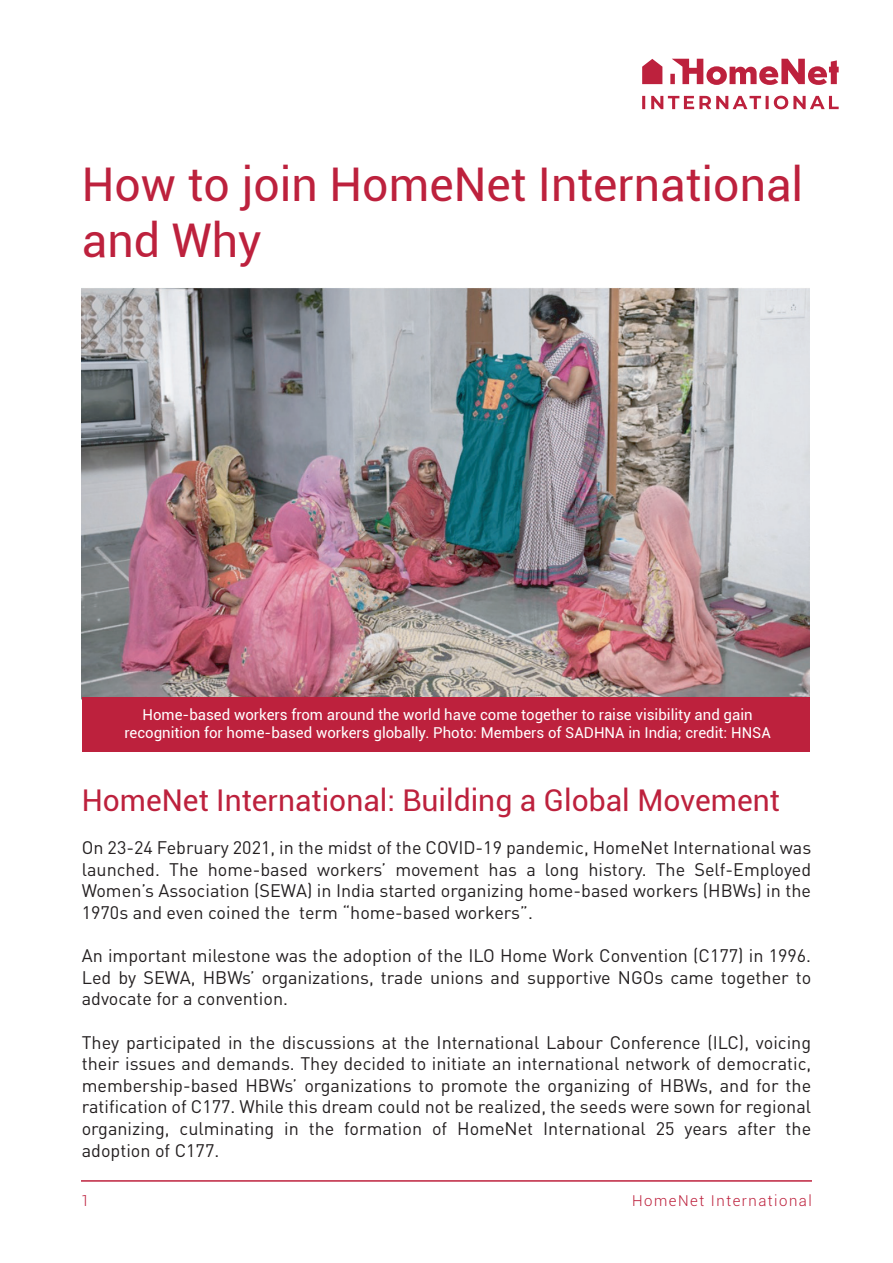
<style>
.page{position:relative;width:893px;height:1263px;background:#fff}
.page>*{position:absolute;margin:0;border:0;box-sizing:border-box;transform-origin:0 0}
.t1{font:46.5px/55.8px "Roboto";color:#bd213d}
.t2{font:30px "Roboto";color:#bd213d}
.t3{font:18px/21.6px "DIN Pro";color:#231f20;text-align:justify}
.t4{font:15px/18px "Roboto";color:#fff;text-align:center}
.t5{font:300 15px "Roboto";letter-spacing:.1em;color:#bd213d}
</style>
<div class="page">
<svg style="left:642px;top:59px;width:197px;height:50px"></svg>
<hr style="left:81px;top:1180px;width:731px;height:2px;background:#bd213d">
<img style="left:82px;top:288px;width:728px;height:410px">
<div style="left:82px;top:698px;width:728px;height:54px;background:#bd213d"></div>
<h1 class="t1" style="left:82px;top:155px;width:723px">How to join HomeNet International and Why</h1>
<p class="t4" style="left:124px;top:705px;width:648px">Home-based workers from around the world have come together to raise visibility and gain recognition for home-based workers globally. Photo: Members of SADHNA in India; credit: HNSA</p>
<h2 class="t2" style="left:82px;top:779px;width:700px">HomeNet International: Building a Global Movement</h2>
<p class="t3" style="left:82px;top:836px;width:731px">On 23-24 February 2021, in the midst of the COVID-19 pandemic, HomeNet International was launched. The home-based workers’ movement has a long history. The Self-Employed Women’s Association (SEWA) in India started organizing home-based workers (HBWs) in the 1970s and even coined the term “home-based workers”.</p>
<p class="t3" style="left:82px;top:944px;width:731px">An important milestone was the adoption of the ILO Home Work Convention (C177) in 1996.<br>Led by SEWA, HBWs’ organizations, trade unions and supportive NGOs came together to advocate for a convention.</p>
<p class="t3" style="left:82px;top:1030px;width:731px">They participated in the discussions at the International Labour Conference (ILC), voicing their issues and demands. They decided to initiate an international network of democratic, membership-based HBWs’ organizations to promote the organizing of HBWs, and for the ratification of C177. While this dream could not be realized, the seeds were sown for regional organizing, culminating in the formation of HomeNet International 25 years after the adoption of C177.</p>
<p class="t5" style="left:81px;top:1190px;width:10px">1</p>
<p class="t5" style="left:632px;top:1190px;width:181px">HomeNet International</p>
</div>
